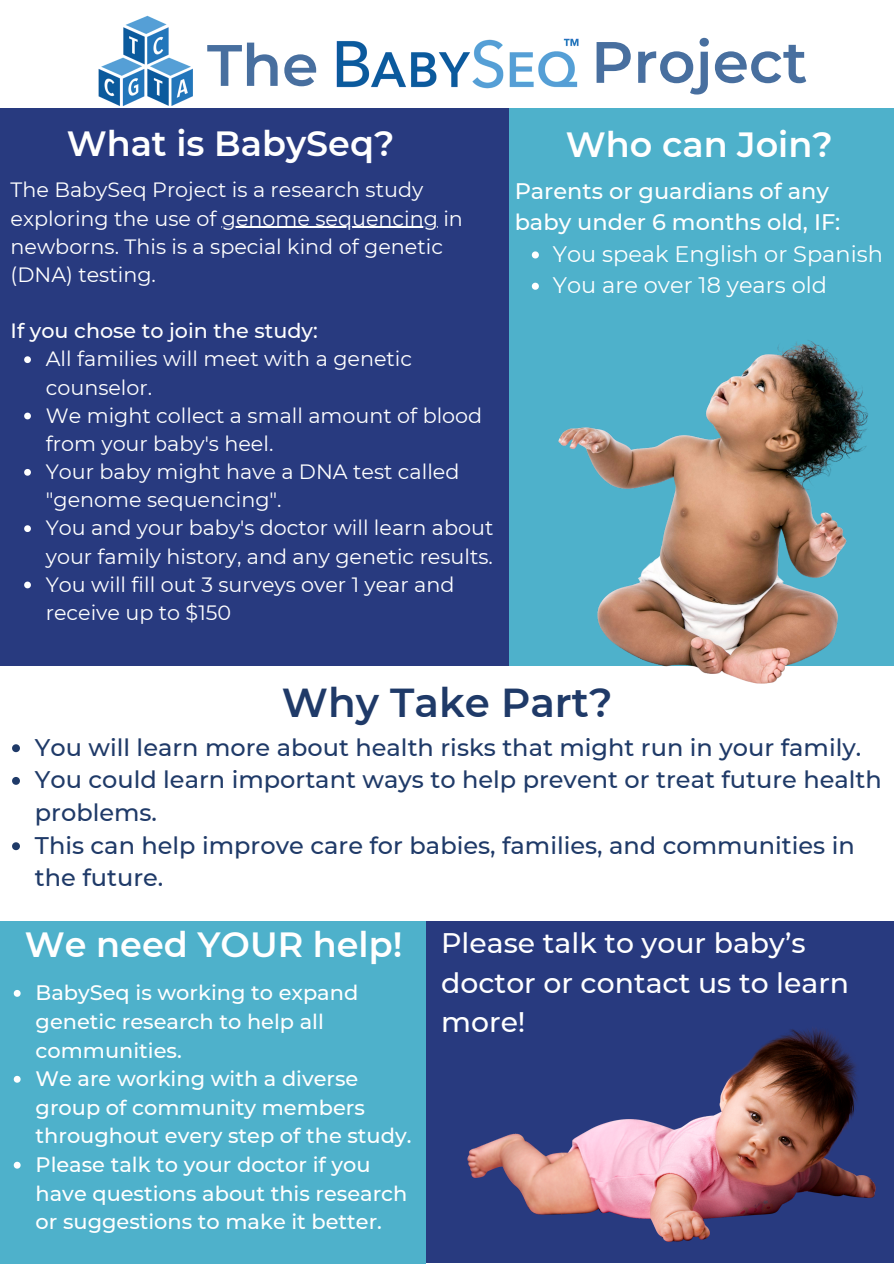
<style>
.page{position:relative;width:894px;height:1264px;background:#fff}
.page>*{position:absolute;margin:0;border:0;box-sizing:border-box;transform-origin:0 0}
.t1{font:600 58.35px "Montserrat";color:#486f9f}
.t2{font:600 58.2px "Montserrat";color:#486f9f}
.t3{font:600 40.35px "Montserrat";color:#1f3a68}
.t4{font:600 34.95px "Montserrat";color:#fff}
.t5{font:500 28.2px/39.5px "Montserrat";color:#fff}
.t6{font:500 24px/32.7px "Montserrat";color:#1f3a68}
.t7{font:500 22.5px/31.2px "Montserrat";color:#fff}
.t8{font:22.5px/31.2px "Montserrat";color:#fff}
.t9{font:500 20.85px/28.7px "Montserrat";color:#fff}
.t10{font:20.7px/28.2px "Montserrat";color:#fff}
.t11{font:500 20.7px "Montserrat";color:#fff}
</style>
<div class="page">
<img style="left:98px;top:15px;width:95px;height:91px">
<div style="left:453px;top:108px;width:440px;height:558px;background:#4eb1cb"></div>
<img style="left:558px;top:340px;width:310px;height:344px">
<div style="left:426px;top:921px;width:467px;height:341px;background:#283a7f"></div>
<div style="left:0;top:108px;width:509px;height:558px;background:#283a7f"></div>
<div style="left:0;top:921px;width:426px;height:342px;background:#4eb1cb"></div>
<img style="left:467px;top:1029px;width:407px;height:212px">
<svg style="left:531px;top:251px;width:7px;height:7px"></svg>
<svg style="left:531px;top:283px;width:7px;height:7px"></svg>
<svg style="left:14px;top:990px;width:7px;height:6px"></svg>
<svg style="left:14px;top:1075px;width:7px;height:7px"></svg>
<svg style="left:14px;top:1161px;width:7px;height:7px"></svg>
<svg style="left:24px;top:356px;width:7px;height:7px"></svg>
<svg style="left:24px;top:412px;width:7px;height:7px"></svg>
<svg style="left:24px;top:469px;width:7px;height:6px"></svg>
<svg style="left:24px;top:525px;width:7px;height:7px"></svg>
<svg style="left:24px;top:581px;width:7px;height:7px"></svg>
<hr style="left:222px;top:227px;width:216px;height:1px;background:#fff">
<svg style="left:12px;top:744px;width:8px;height:8px"></svg>
<svg style="left:12px;top:777px;width:8px;height:7px"></svg>
<svg style="left:12px;top:842px;width:8px;height:8px"></svg>
<img style="left:336px;top:38px;width:243px;height:51px">
<h1 class="t1" style="left:207px;top:29px;width:113px">The</h1>
<h3 class="t4" style="left:67px;top:122px;width:329px">What is BabySeq?</h3>
<p class="t10" style="left:11px;top:176px;width:453px">The BabySeq Project is a research study exploring the use of genome sequencing in newborns. This is a special kind of genetic (DNA) testing.</p>
<p class="t11" style="left:11px;top:318px;width:308px">If you chose to join the study:</p>
<p class="t10" style="left:46px;top:345px;width:449px">All families will meet with a genetic counselor.<br>We might collect a small amount of blood from your baby's heel.<br>Your baby might have a DNA test called "genome sequencing".<br>You and your baby's doctor will learn about your family history, and any genetic results.<br>You will fill out 3 surveys over 1 year and receive up to $150</p>
<h2 class="t2" style="left:591px;top:26px;width:218px">Project</h2>
<h3 class="t4" style="left:565px;top:123px;width:268px">Who can Join?</h3>
<p class="t7" style="left:514px;top:175px;width:327px">Parents or guardians of any baby under 6 months old, IF:</p>
<p class="t8" style="left:552px;top:238px;width:331px">You speak English or Spanish<br>You are over 18 years old</p>
<h3 class="t3" style="left:282px;top:677px;width:332px">Why Take Part?</h3>
<p class="t6" style="left:35px;top:730px;width:848px">You will learn more about health risks that might run in your family.<br>You could learn important ways to help prevent or treat future health problems.<br>This can help improve care for babies, families, and communities in the future.</p>
<h3 class="t4" style="left:25px;top:923px;width:379px">We need YOUR help!</h3>
<p class="t9" style="left:36px;top:978px;width:377px">BabySeq is working to expand genetic research to help all communities.<br>We are working with a diverse group of community members throughout every step of the study.<br>Please talk to your doctor if you have questions about this research or suggestions to make it better.</p>
<h3 class="t5" style="left:441px;top:923px;width:409px">Please talk to your baby’s doctor or contact us to learn more!</h3>
</div>
